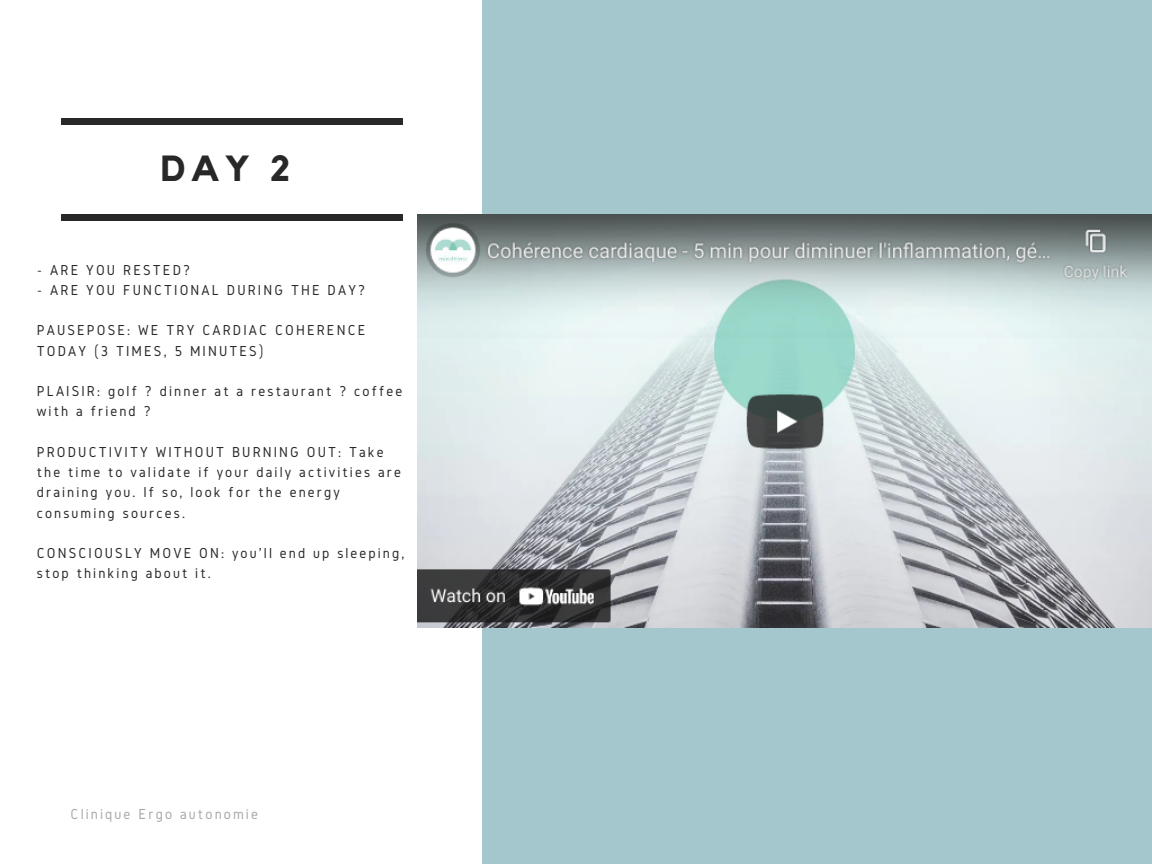
<style>
.page{position:relative;width:1152px;height:864px;background:#a4c6cd}
.page>*{position:absolute;margin:0;border:0;box-sizing:border-box;transform-origin:0 0}
.t1{font:700 36.3px "Kollektif";color:#282828}
.t2{font:15.15px "Gidole";letter-spacing:.14em;color:#a8a8a8}
.t3{font:15px/20.2px "Gidole";letter-spacing:.14em;color:#282828}
</style>
<div class="page">
<div style="left:0;top:0;width:482px;height:864px;background:#fff"></div>
<div style="left:61px;top:118px;width:342px;height:6px;background:#282828"></div>
<div style="left:61px;top:215px;width:342px;height:5px;background:#282828"></div>
<img style="left:418px;top:215px;width:734px;height:412px">
<p class="t1" style="left:161px;top:151px;width:131px">DAY 2</p>
<p class="t3" style="left:37px;top:259px;width:155px">- ARE YOU RESTED?</p>
<p class="t3" style="left:37px;top:280px;width:330px">- ARE YOU FUNCTIONAL DURING THE DAY?</p>
<p class="t3" style="left:37px;top:320px;width:330px">PAUSEPOSE: WE TRY CARDIAC COHERENCE<br>TODAY (3 TIMES, 5 MINUTES)</p>
<p class="t3" style="left:37px;top:381px;width:367px">PLAISIR: golf ? dinner at a restaurant ? coffee with a friend ?</p>
<p class="t3" style="left:37px;top:442px;width:366px">PRODUCTIVITY WITHOUT BURNING OUT: Take the time to validate if your daily activities are draining you. If so, look for the energy consuming sources.</p>
<p class="t3" style="left:37px;top:543px;width:369px">CONSCIOUSLY MOVE ON: you'll end up sleeping, stop thinking about it.</p>
<p class="t2" style="left:70px;top:805px;width:189px">Clinique Ergo autonomie</p>
</div>
